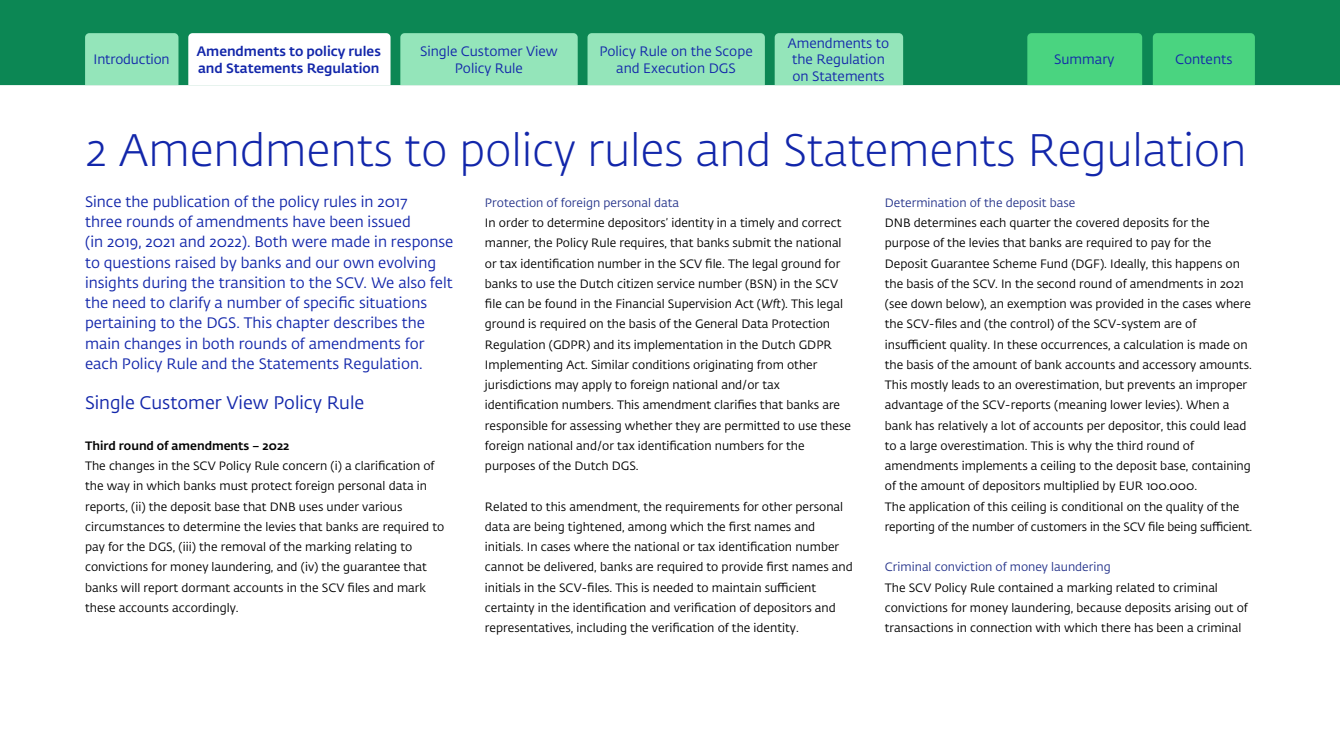
<style>
.page{position:relative;width:1340px;height:754px;background:#fff}
.page>*{position:absolute;margin:0;border:0;box-sizing:border-box;transform-origin:0 0}
.H2_Hoofdstuktitel{font:300 45px "DNB Fedra";letter-spacing:-.005em;color:#1226aa}
.H3_Paragraafkop{font:18px "DNB Fedra";color:#1226aa}
.P_Intro{font:15px/20.2px "DNB Fedra";color:#1226aa}
.t1{font:13.5px/16.5px "DNB Fedra";color:#1226aa;text-align:center}
.t2{font:500 13.5px/16.5px "DNB Fedra";color:#1226aa}
.P_Broodtekst{font:12px/20.2px "DNB Fedra";color:#000}
.H5_Alineasubkop{font:12px "DNB Fedra";color:#28368c}
.H4_Alineakop{font:500 12px "DNB Fedra";color:#000}
.s1{font-style:italic}
</style>
<div class="page">
<div style="left:0;top:0;width:1339px;height:85px;background:#0c8754"></div>
<svg style="left:188px;top:33px;width:202px;height:52px"></svg>
<div style="left:400px;top:33px;width:177px;height:52px;background:#94e5ba"></div>
<div style="left:587px;top:33px;width:178px;height:52px;background:#94e5ba"></div>
<div style="left:774px;top:33px;width:129px;height:52px;background:#94e5ba"></div>
<div style="left:85px;top:33px;width:93px;height:52px;background:#94e5ba"></div>
<div style="left:1152px;top:33px;width:102px;height:52px;background:#4ad480"></div>
<div style="left:1027px;top:33px;width:115px;height:52px;background:#4ad480"></div>
<p class="t2" style="left:197px;top:43px;width:185px">Amendments to policy rules and Statements Regulation</p>
<p class="t1" style="left:420px;top:43px;width:139px">Single Customer View<br>Policy Rule</p>
<p class="t1" style="left:599px;top:43px;width:155px">Policy Rule on the Scope and Execution DGS</p>
<p class="t1" style="left:787px;top:35px;width:103px">Amendments to the Regulation on Statements</p>
<p class="t1" style="left:94px;top:52px;width:77px">Introduction</p>
<p class="t1" style="left:1054px;top:52px;width:62px">Summary</p>
<p class="t1" style="left:1175px;top:52px;width:59px">Contents</p>
<h2 class="H2_Hoofdstuktitel" style="left:85px;top:123px;width:1163px">2 Amendments to policy rules and Statements Regulation</h2>
<p class="P_Intro" style="left:85px;top:191px;width:370px">Since the publication of the policy rules in 2017<br>three rounds of amendments have been issued<br>(in 2019, 2021 and 2022). Both were made in response to questions raised by banks and our own evolving insights during the transition to the SCV. We also felt the need to clarify a number of specific situations pertaining to the DGS. This chapter describes the main changes in both rounds of amendments for each Policy Rule and the Statements Regulation.</p>
<h3 class="H3_Paragraafkop" style="left:85px;top:392px;width:281px">Single Customer View Policy Rule</h3>
<h4 class="H4_Alineakop" style="left:85px;top:438px;width:206px">Third round of amendments – 2022</h4>
<p class="P_Broodtekst" style="left:85px;top:456px;width:361px">The changes in the SCV Policy Rule concern (i) a clarification of the way in which banks must protect foreign personal data in reports, (ii) the deposit base that DNB uses under various circumstances to determine the levies that banks are required to pay for the DGS, (iii) the removal of the marking relating to convictions for money laundering, and (iv) the guarantee that banks will report dormant accounts in the SCV files and mark these accounts accordingly.</p>
<h4 class="H5_Alineasubkop" style="left:485px;top:195px;width:196px">Protection of foreign personal data</h4>
<p class="P_Broodtekst" style="left:485px;top:213px;width:367px">In order to determine depositors’ identity in a timely and correct manner, the Policy Rule requires, that banks submit the national or tax identification number in the SCV file. The legal ground for banks to use the Dutch citizen service number (BSN) in the SCV file can be found in the Financial Supervision Act (<span class="s1">Wft</span>). This legal ground is required on the basis of the General Data Protection Regulation (GDPR) and its implementation in the Dutch GDPR Implementing Act. Similar conditions originating from other jurisdictions may apply to foreign national and/or tax identification numbers. This amendment clarifies that banks are responsible for assessing whether they are permitted to use these foreign national and/or tax identification numbers for the purposes of the Dutch DGS.</p>
<p class="P_Broodtekst" style="left:485px;top:496px;width:369px">Related to this amendment, the requirements for other personal data are being tightened, among which the first names and initials. In cases where the national or tax identification number cannot be delivered, banks are required to provide first names and initials in the SCV-files. This is needed to maintain sufficient certainty in the identification and verification of depositors and representatives, including the verification of the identity.</p>
<h4 class="H5_Alineasubkop" style="left:884px;top:195px;width:192px">Determination of the deposit base</h4>
<p class="P_Broodtekst" style="left:884px;top:213px;width:369px">DNB determines each quarter the covered deposits for the purpose of the levies that banks are required to pay for the Deposit Guarantee Scheme Fund (DGF). Ideally, this happens on the basis of the SCV. In the second round of amendments in 2021 (see down below), an exemption was provided in the cases where the SCV-files and (the control) of the SCV-system are of insufficient quality. In these occurrences, a calculation is made on the basis of the amount of bank accounts and accessory amounts.<br>This mostly leads to an overestimation, but prevents an improper advantage of the SCV-reports (meaning lower levies). When a bank has relatively a lot of accounts per depositor, this could lead to a large overestimation. This is why the third round of amendments implements a ceiling to the deposit base, containing of the amount of depositors multiplied by EUR 100.000.<br>The application of this ceiling is conditional on the quality of the reporting of the number of customers in the SCV file being sufficient.</p>
<h4 class="H5_Alineasubkop" style="left:884px;top:560px;width:227px">Criminal conviction of money laundering</h4>
<p class="P_Broodtekst" style="left:884px;top:577px;width:364px">The SCV Policy Rule contained a marking related to criminal convictions for money laundering, because deposits arising out of transactions in connection with which there has been a criminal</p>
</div>
